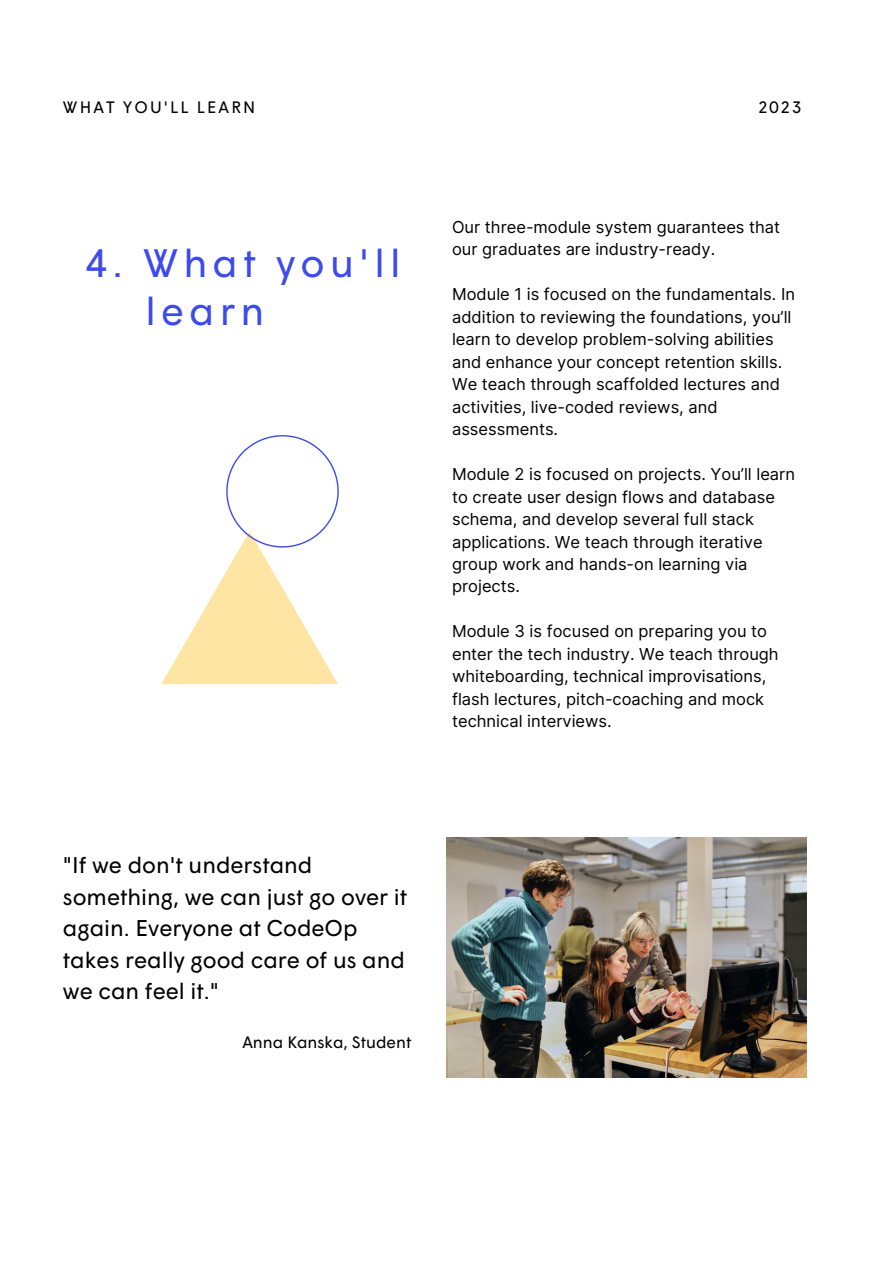
<style>
.page{position:relative;width:893px;height:1264px;background:#fff}
.page>*{position:absolute;margin:0;border:0;box-sizing:border-box;transform-origin:0 0}
.t1{font:39.6px/47.2px "Wigrum";letter-spacing:.13em;color:#3d4beb}
.t2{font:22.8px/31.5px "Wigrum";color:#000}
.t3{font:16.5px/22.5px "Inter";color:#000}
.t4{font:16.5px "Wigrum";color:#000}
.t5{font:16.5px "Wigrum";letter-spacing:.13em;color:#000}
</style>
<div class="page">
<svg style="left:161px;top:435px;width:178px;height:249px"></svg>
<img style="left:446px;top:837px;width:360px;height:240px">
<p class="t5" style="left:63px;top:96px;width:194px">WHAT YOU'LL LEARN</p>
<p class="t4" style="left:758px;top:96px;width:45px">2023</p>
<h1 class="t1" style="left:146px;top:238px;width:256px;text-indent:-60px">4. What you'll learn</h1>
<p class="t3" style="left:452px;top:215px;width:329px">Our three-module system guarantees that our graduates are industry-ready.</p>
<p class="t3" style="left:452px;top:283px;width:344px">Module 1 is focused on the fundamentals. In addition to reviewing the foundations, you’ll learn to develop problem-solving abilities and enhance your concept retention skills.<br>We teach through scaffolded lectures and activities, live-coded reviews, and assessments.</p>
<p class="t3" style="left:452px;top:463px;width:344px">Module 2 is focused on projects. You’ll learn to create user design flows and database schema, and develop several full stack applications. We teach through iterative group work and hands-on learning via projects.</p>
<p class="t3" style="left:452px;top:620px;width:328px">Module 3 is focused on preparing you to enter the tech industry. We teach through whiteboarding, technical improvisations, flash lectures, pitch-coaching and mock technical interviews.</p>
<h2 class="t2" style="left:63px;top:848px;width:346px">"If we don't understand something, we can just go over it again. Everyone at CodeOp takes really good care of us and we can feel it."</h2>
<p class="t4" style="left:242px;top:1031px;width:170px">Anna Kanska, Student</p>
</div>
